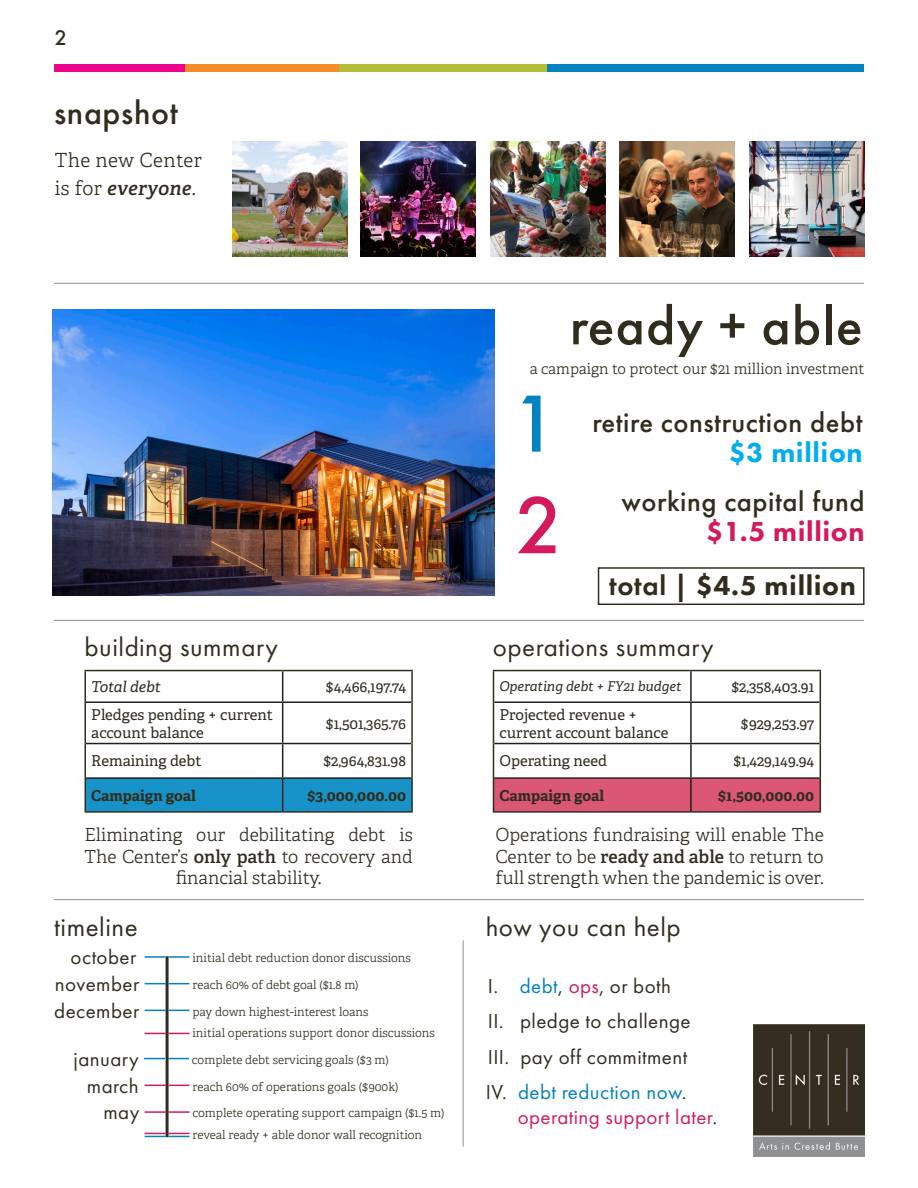
<style>
.page{position:relative;width:918px;height:1188px;background:#fff}
.page>*{position:absolute;margin:0;border:0;box-sizing:border-box;transform-origin:0 0}
.t1{font:500 84px "Futura PT";color:#0083be}
.t2{font:500 84px "Futura PT";color:#d31a5d}
.t3{font:500 55.5px "Futura PT";letter-spacing:.02em;color:#312d1e}
.t4{font:500 30px "Futura";letter-spacing:.02em;color:#312d1e}
.t5{font:500 28.5px "Futura PT";letter-spacing:.02em;color:#312d1e}
.t6{font:800 28.5px "Futura PT";letter-spacing:.02em;color:#312d1e}
.t7{font:800 28.5px "Futura PT";letter-spacing:.02em;color:#d31a5d}
.t8{font:800 28.5px "Futura PT";letter-spacing:.02em;color:#00aeef}
.t9{font:27px "Futura PT";letter-spacing:.02em;color:#312d1e}
.t10{font:21px "Futura PT";letter-spacing:.02em;color:#312d1e}
.t11{font:21px "Futura PT";letter-spacing:.02em;color:#d31a5d}
.t12{font:21px "Futura PT";letter-spacing:.02em;color:#0083be}
.t13{font:italic 19.5px "Adelle PE Sb";letter-spacing:.02em;color:#312d1e}
.t14{font:19.5px "Adelle PE Lt";letter-spacing:.015em;color:#312d1e}
.t15{font:500 19.5px "Futura";color:#312d1e}
.t16{font:18px/21.6px "Adelle PE Lt";color:#312d1e;text-align:center}
.t17{font:15px/18px "Adelle PE";letter-spacing:-.005em;color:#312d1e}
.t18{font:700 15px "Adelle PE";color:#312d1e}
.t19{font:15px "Adelle PE Lt";color:#312d1e}
.t20{font:italic 15px "Adelle PE";color:#312d1e}
.t21{font:italic 13.5px "Adelle PE";color:#312d1e}
.t22{font:12px "Adelle PE Lt";color:#312d1e}
.s1{font-family:"Adelle PE Lt";font-style:normal}
.s2{font-weight:600}
.s3{font-family:"Adelle PE Sb"}
.s4{color:#0083be}
.s5{color:#d31a5d}
.s6{color:#312d1e}
</style>
<div class="page">
<div style="left:55px;top:65px;width:130px;height:7px;background:#ed028c"></div>
<div style="left:185px;top:65px;width:154px;height:7px;background:#f68c29"></div>
<div style="left:339px;top:65px;width:209px;height:7px;background:#b3bd35"></div>
<div style="left:548px;top:65px;width:316px;height:7px;background:#0083be"></div>
<img style="left:233px;top:141px;width:115px;height:115px">
<img style="left:491px;top:141px;width:115px;height:115px">
<img style="left:360px;top:141px;width:116px;height:115px">
<img style="left:619px;top:141px;width:115px;height:115px">
<img style="left:749px;top:141px;width:116px;height:115px">
<img style="left:53px;top:309px;width:441px;height:287px">
<div style="left:598px;top:567px;width:267px;height:38px;border:2px solid #312d1e"></div>
<div style="left:86px;top:779px;width:325px;height:32px;background:#1793c9"></div>
<hr style="left:282px;top:671px;width:1px;height:30px;background:#231f20">
<hr style="left:86px;top:701px;width:197px;height:2px;background:#231f20">
<hr style="left:283px;top:701px;width:128px;height:2px;background:#231f20">
<hr style="left:282px;top:703px;width:1px;height:40px;background:#231f20">
<hr style="left:86px;top:743px;width:197px;height:1px;background:#231f20">
<hr style="left:283px;top:743px;width:128px;height:1px;background:#231f20">
<hr style="left:282px;top:744px;width:1px;height:33px;background:#231f20">
<hr style="left:86px;top:777px;width:197px;height:2px;background:#231f20">
<hr style="left:283px;top:777px;width:128px;height:2px;background:#231f20">
<hr style="left:282px;top:779px;width:1px;height:32px;background:#231f20">
<hr style="left:85px;top:670px;width:198px;height:1px;background:#312d1e">
<hr style="left:85px;top:671px;width:1px;height:31px;background:#312d1e">
<hr style="left:283px;top:670px;width:130px;height:1px;background:#312d1e">
<hr style="left:411px;top:671px;width:2px;height:31px;background:#312d1e">
<hr style="left:85px;top:702px;width:1px;height:42px;background:#312d1e">
<hr style="left:411px;top:702px;width:2px;height:42px;background:#312d1e">
<hr style="left:85px;top:744px;width:1px;height:34px;background:#312d1e">
<hr style="left:411px;top:744px;width:2px;height:34px;background:#312d1e">
<hr style="left:85px;top:778px;width:1px;height:33px;background:#312d1e">
<hr style="left:411px;top:778px;width:2px;height:33px;background:#312d1e">
<hr style="left:85px;top:811px;width:198px;height:2px;background:#312d1e">
<hr style="left:283px;top:811px;width:130px;height:2px;background:#312d1e">
<div style="left:494px;top:779px;width:326px;height:32px;background:#dc5774"></div>
<hr style="left:690px;top:671px;width:2px;height:30px;background:#231f20">
<hr style="left:494px;top:701px;width:197px;height:2px;background:#231f20">
<hr style="left:691px;top:701px;width:129px;height:2px;background:#231f20">
<hr style="left:690px;top:703px;width:2px;height:40px;background:#231f20">
<hr style="left:494px;top:743px;width:197px;height:1px;background:#231f20">
<hr style="left:691px;top:743px;width:129px;height:1px;background:#231f20">
<hr style="left:690px;top:744px;width:2px;height:33px;background:#231f20">
<hr style="left:494px;top:777px;width:197px;height:2px;background:#231f20">
<hr style="left:691px;top:777px;width:129px;height:2px;background:#231f20">
<hr style="left:690px;top:779px;width:2px;height:32px;background:#231f20">
<hr style="left:493px;top:670px;width:198px;height:1px;background:#312d1e">
<hr style="left:493px;top:671px;width:1px;height:31px;background:#312d1e">
<hr style="left:691px;top:670px;width:130px;height:1px;background:#312d1e">
<hr style="left:820px;top:671px;width:1px;height:31px;background:#312d1e">
<hr style="left:493px;top:702px;width:1px;height:42px;background:#312d1e">
<hr style="left:820px;top:702px;width:1px;height:42px;background:#312d1e">
<hr style="left:493px;top:744px;width:1px;height:34px;background:#312d1e">
<hr style="left:820px;top:744px;width:1px;height:34px;background:#312d1e">
<hr style="left:493px;top:778px;width:1px;height:33px;background:#312d1e">
<hr style="left:820px;top:778px;width:1px;height:33px;background:#312d1e">
<hr style="left:493px;top:811px;width:198px;height:2px;background:#312d1e">
<hr style="left:691px;top:811px;width:130px;height:2px;background:#312d1e">
<img style="left:753px;top:1024px;width:111px;height:133px">
<hr style="left:166px;top:956px;width:3px;height:181px;background:#312d1e">
<hr style="left:145px;top:956px;width:21px;height:2px;background:#0083be">
<hr style="left:145px;top:1111px;width:21px;height:2px;background:#d31a5d">
<hr style="left:169px;top:956px;width:21px;height:2px;background:#0083be">
<svg style="left:145px;top:983px;width:45px;height:1px"></svg>
<svg style="left:145px;top:1010px;width:45px;height:1px"></svg>
<svg style="left:145px;top:1033px;width:45px;height:1px"></svg>
<svg style="left:144px;top:1058px;width:45px;height:1px"></svg>
<svg style="left:145px;top:1085px;width:45px;height:1px"></svg>
<hr style="left:169px;top:1111px;width:21px;height:2px;background:#d31a5d">
<svg style="left:145px;top:1133px;width:45px;height:4px"></svg>
<hr style="left:463px;top:940px;width:1px;height:207px;background:#8e9091">
<hr style="left:54px;top:899px;width:810px;height:1px;background:#8e9091">
<hr style="left:54px;top:620px;width:810px;height:1px;background:#8e9091">
<hr style="left:54px;top:283px;width:810px;height:1px;background:#8e9091">
<h3 class="t15" style="left:55px;top:25px;width:14px">2</h3>
<p class="t4" style="left:54px;top:92px;width:125px">snapshot</p>
<p class="t14" style="left:55px;top:146px;width:149px">The new Center</p>
<p class="t13" style="left:55px;top:174px;width:143px"><span class="s1">is for</span> everyone<span class="s1">.</span></p>
<p class="t3" style="left:570px;top:292px;width:294px">ready + able</p>
<p class="t19" style="left:530px;top:358px;width:336px">a campaign to protect our $21 million investment</p>
<p class="t5" style="left:592px;top:405px;width:272px">retire construction debt</p>
<p class="t8" style="left:729px;top:434px;width:135px">$3 million</p>
<p class="t5" style="left:622px;top:484px;width:245px">working capital fund</p>
<p class="t7" style="left:706px;top:514px;width:160px">$1.5 million</p>
<p class="t6" style="left:609px;top:567px;width:248px"><span class="s2">total |</span> $4.5 million</p>
<p class="t1" style="left:511px;top:373px;width:49px">1</p>
<p class="t2" style="left:515px;top:475px;width:49px">2</p>
<p class="t9" style="left:85px;top:631px;width:195px">building summary</p>
<p class="t9" style="left:493px;top:631px;width:222px">operations summary</p>
<p class="t20" style="left:91px;top:676px;width:71px">Total debt</p>
<p class="t17" style="left:326px;top:677px;width:82px">$4,466,197.74</p>
<p class="t17" style="left:91px;top:705px;width:183px">Pledges pending + current account balance</p>
<p class="t17" style="left:326px;top:714px;width:82px">$1,501,365.76</p>
<p class="t17" style="left:91px;top:752px;width:112px">Remaining debt</p>
<p class="t17" style="left:323px;top:752px;width:84px">$2,964,831.98</p>
<p class="t18" style="left:91px;top:784px;width:106px">Campaign goal</p>
<p class="t18" style="left:308px;top:784px;width:100px">$3,000,000.00</p>
<p class="t21" style="left:499px;top:677px;width:183px">Operating debt + FY21 budget</p>
<p class="t17" style="left:731px;top:677px;width:84px">$2,358,403.91</p>
<p class="t17" style="left:499px;top:705px;width:170px">Projected revenue + current account balance</p>
<p class="t17" style="left:741px;top:714px;width:75px">$929,253.97</p>
<p class="t17" style="left:499px;top:752px;width:109px">Operating need</p>
<p class="t17" style="left:733px;top:752px;width:82px">$1,429,149.94</p>
<p class="t18" style="left:499px;top:784px;width:106px">Campaign goal</p>
<p class="t18" style="left:718px;top:784px;width:98px">$1,500,000.00</p>
<p class="t16" style="left:85px;top:823px;width:330px">Eliminating our debilitating debt is<br>The Center’s <span class="s3">only path</span> to recovery and financial stability.</p>
<p class="t16" style="left:495px;top:823px;width:330px;text-align:justify">Operations fundraising will enable The Center to be <span class="s3">ready and able</span> to return to full strength when the pandemic is over.</p>
<p class="t9" style="left:54px;top:911px;width:85px">timeline</p>
<p class="t9" style="left:486px;top:911px;width:196px">how you can help</p>
<p class="t10" style="left:71px;top:945px;width:67px">october</p>
<p class="t10" style="left:55px;top:971px;width:86px">november</p>
<p class="t10" style="left:54px;top:998px;width:87px">december</p>
<p class="t10" style="left:74px;top:1046px;width:67px">january</p>
<p class="t10" style="left:87px;top:1073px;width:53px">march</p>
<p class="t10" style="left:103px;top:1100px;width:37px">may</p>
<p class="t22" style="left:193px;top:950px;width:220px">initial debt reduction donor discussions</p>
<p class="t22" style="left:193px;top:976px;width:168px">reach 60% of debt goal ($1.8 m)</p>
<p class="t22" style="left:193px;top:1003px;width:178px">pay down highest-interest loans</p>
<p class="t22" style="left:193px;top:1024px;width:244px">initial operations support donor discussions</p>
<p class="t22" style="left:192px;top:1051px;width:198px">complete debt servicing goals ($3 m)</p>
<p class="t22" style="left:193px;top:1078px;width:207px">reach 60% of operations goals ($900k)</p>
<p class="t22" style="left:193px;top:1105px;width:253px">complete operating support campaign ($1.5 m)</p>
<p class="t22" style="left:193px;top:1126px;width:231px">reveal ready + able donor wall recognition</p>
<p class="t10" style="left:488px;top:973px;width:185px">I. <span class="s4">debt</span>, <span class="s5">ops</span>, or both</p>
<p class="t10" style="left:488px;top:1009px;width:204px">II. pledge to challenge</p>
<p class="t10" style="left:488px;top:1044px;width:201px">III. pay off commitment</p>
<p class="t12" style="left:486px;top:1080px;width:202px"><span class="s6">IV.</span> debt reduction now<span class="s6">.</span></p>
<p class="t11" style="left:518px;top:1105px;width:201px">operating support later<span class="s6">.</span></p>
</div>
